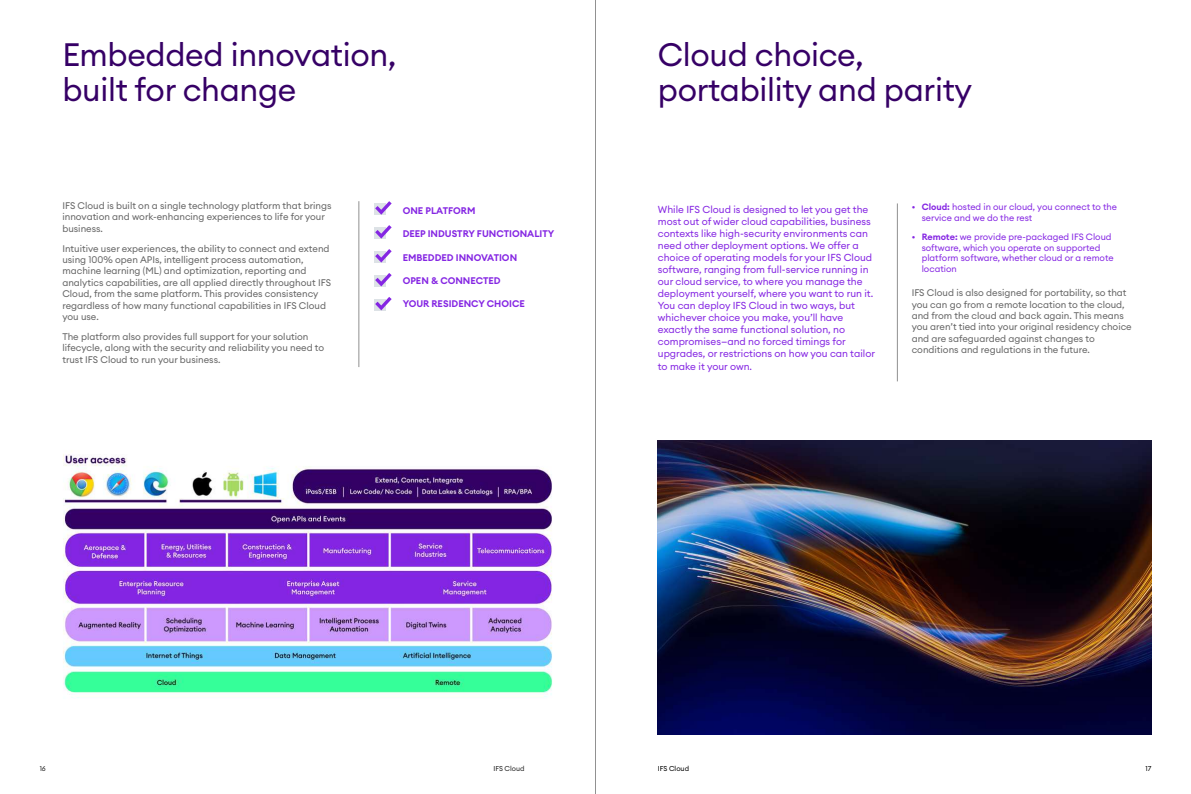
<style>
.page{position:relative;width:1191px;height:794px;background:#fff}
.page>*{position:absolute;margin:0;border:0;box-sizing:border-box;transform-origin:0 0}
.t1{font:32px/35.2px "Euclid Circular A";letter-spacing:-.01em;color:#360066}
.t2{font:10px/12px "Euclid Circular A";color:#8526e3}
.t3{font:9.5px/11.4px "Euclid Circular A";color:#656565}
.t4{font:600 9.5px "Euclid Circular A";color:#8526e3}
.t5{font:9px/10.8px "Euclid Circular A";color:#8526e3}
.t6{font:7px "Euclid Circular A";color:#242424}
.t7{font:7px "Euclid Circular A";color:#000}
.s1{font-weight:600}
</style>
<div class="page">
<img style="left:658px;top:441px;width:493px;height:293px">
<div style="left:374px;top:203px;width:11px;height:12px;background:#dde2e6"></div>
<svg style="left:375px;top:201px;width:17px;height:14px"></svg>
<div style="left:374px;top:227px;width:11px;height:12px;background:#dde2e6"></div>
<svg style="left:375px;top:225px;width:17px;height:14px"></svg>
<div style="left:374px;top:251px;width:11px;height:11px;background:#dde2e6"></div>
<svg style="left:375px;top:249px;width:17px;height:13px"></svg>
<div style="left:374px;top:275px;width:11px;height:11px;background:#dde2e6"></div>
<svg style="left:375px;top:273px;width:17px;height:13px"></svg>
<div style="left:374px;top:299px;width:11px;height:11px;background:#dde2e6"></div>
<svg style="left:375px;top:297px;width:17px;height:13px"></svg>
<hr style="left:359px;top:201px;width:1px;height:166px;background:#919191">
<hr style="left:897px;top:203px;width:1px;height:178px;background:#919191">
<hr style="left:595px;top:0;width:1px;height:794px;background:#919191">
<img style="left:63px;top:454px;width:490px;height:244px">
<h1 class="t1" style="left:62px;top:36px;width:335px">Embedded innovation, built for change</h1>
<p class="t3" style="left:62px;top:200px;width:271px">IFS Cloud is built on a single technology platform that brings innovation and work-enhancing experiences to life for your business.</p>
<p class="t3" style="left:62px;top:242px;width:270px">Intuitive user experiences, the ability to connect and extend using 100% open APIs, intelligent process automation, machine learning (ML) and optimization, reporting and analytics capabilities, are all applied directly throughout IFS Cloud, from the same platform. This provides consistency regardless of how many functional capabilities in IFS Cloud you use.</p>
<p class="t3" style="left:62px;top:331px;width:263px">The platform also provides full support for your solution lifecycle, along with the security and reliability you need to trust IFS Cloud to run your business.</p>
<p class="t4" style="left:403px;top:204px;width:74px">ONE PLATFORM</p>
<p class="t4" style="left:403px;top:228px;width:153px">DEEP INDUSTRY FUNCTIONALITY</p>
<p class="t4" style="left:403px;top:251px;width:116px">EMBEDDED INNOVATION</p>
<p class="t4" style="left:403px;top:275px;width:99px">OPEN &amp; CONNECTED</p>
<p class="t4" style="left:403px;top:298px;width:124px">YOUR RESIDENCY CHOICE</p>
<h1 class="t1" style="left:658px;top:36px;width:316px">Cloud choice, portability and parity</h1>
<p class="t2" style="left:658px;top:203px;width:219px">While IFS Cloud is designed to let you get the most out of wider cloud capabilities, business contexts like high-security environments can need other deployment options. We offer a choice of operating models for your IFS Cloud software, ranging from full-service running in our cloud service, to where you manage the deployment yourself, where you want to run it.<br>You can deploy IFS Cloud in two ways, but whichever choice you make, you’ll have exactly the same functional solution, no compromises—and no forced timings for upgrades, or restrictions on how you can tailor</p>
<p class="t2" style="left:658px;top:360px;width:96px">to make it your own.</p>
<p class="t5" style="left:921px;top:201px;width:197px;text-indent:-10px"><span class="s1">• Cloud:</span> hosted in our cloud, you connect to the service and we do the rest</p>
<p class="t5" style="left:921px;top:231px;width:193px;text-indent:-10px"><span class="s1">• Remote:</span> we provide pre-packaged IFS Cloud software, which you operate on supported platform software, whether cloud or a remote location</p>
<p class="t3" style="left:911px;top:287px;width:222px">IFS Cloud is also designed for portability, so that you can go from a remote location to the cloud, and from the cloud and back again. This means you aren’t tied into your original residency choice and are safeguarded against changes to conditions and regulations in the future.</p>
<p class="t6" style="left:40px;top:764px;width:8px">16</p>
<p class="t6" style="left:493px;top:764px;width:33px">IFS Cloud</p>
<p class="t7" style="left:658px;top:764px;width:33px">IFS Cloud</p>
<p class="t7" style="left:1145px;top:764px;width:7px">17</p>
</div>
